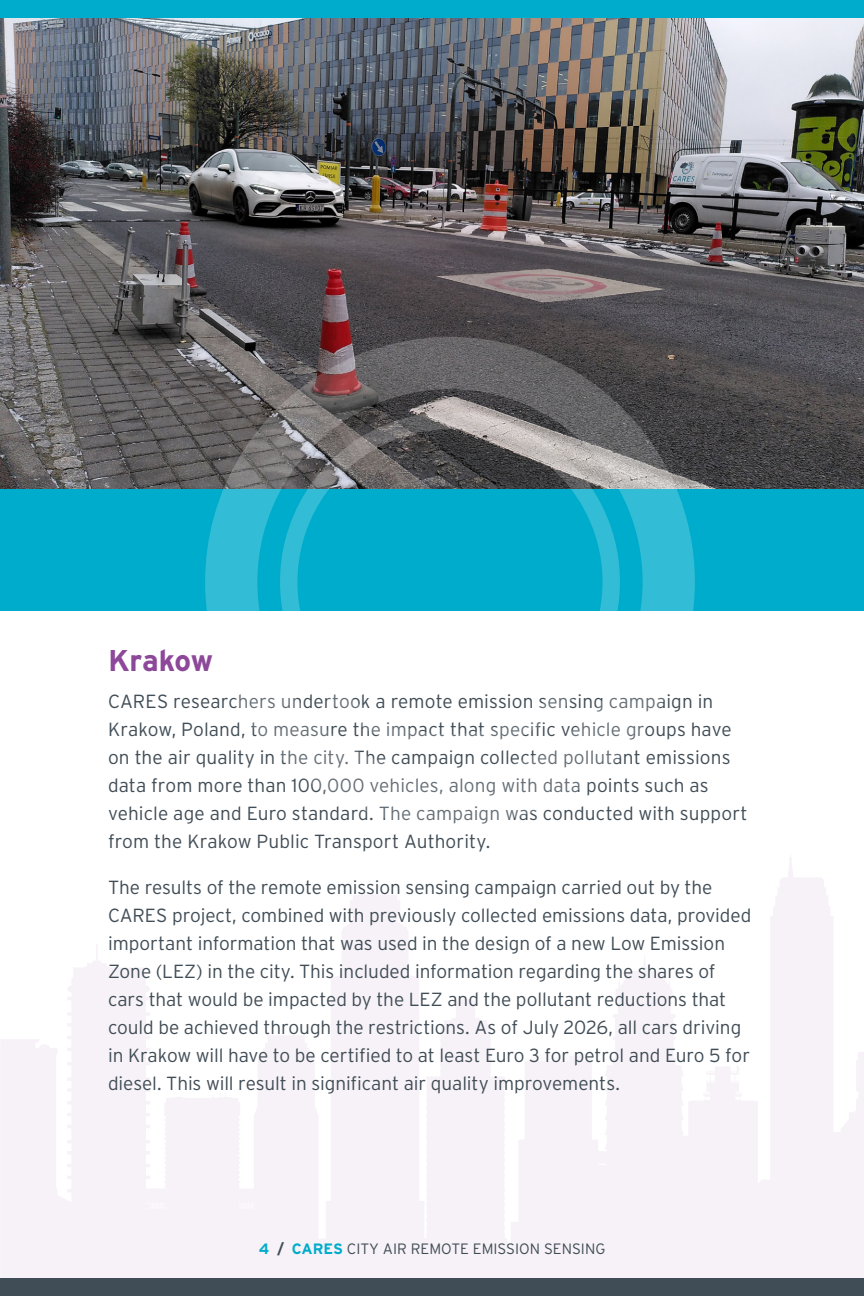
<style>
.page{position:relative;width:864px;height:1296px;background:#fff}
.page>*{position:absolute;margin:0;border:0;box-sizing:border-box;transform-origin:0 0}
.t1{font:700 30px "Interstate";letter-spacing:-.015em;color:#8d489a}
.t2{font:300 19px/28px "Interstate";color:#414d56}
.t3{font:300 15px "Interstate";color:#414d56}
.s1{font-weight:700;color:#00accb}
.s2{font-weight:700}
</style>
<div class="page">
<img style="left:0;top:18px;width:864px;height:472px">
<svg style="left:319px;top:894px;width:99px;height:384px;fill:#f7f2f8"></svg>
<svg style="left:1px;top:944px;width:318px;height:334px"></svg>
<svg style="left:418px;top:855px;width:446px;height:423px"></svg>
<div style="left:0;top:0;width:864px;height:18px;background:#00accb"></div>
<div style="left:0;top:1278px;width:864px;height:18px;background:#414d56"></div>
<div style="left:0;top:490px;width:864px;height:121px;background:#00accb"></div>
<svg style="left:205px;top:337px;width:490px;height:274px;background:#51767e"></svg>
<svg style="left:280px;top:412px;width:340px;height:199px"></svg>
<h1 class="t1" style="left:108px;top:644px;width:106px">Krakow</h1>
<p class="t2" style="left:108px;top:687px;width:641px">CARES researchers undertook a remote emission sensing campaign in Krakow, Poland, to measure the impact that specific vehicle groups have on the air quality in the city. The campaign collected pollutant emissions data from more than 100,000 vehicles, along with data points such as vehicle age and Euro standard. The campaign was conducted with support from the Krakow Public Transport Authority.</p>
<p class="t2" style="left:108px;top:873px;width:645px">The results of the remote emission sensing campaign carried out by the CARES project, combined with previously collected emissions data, provided important information that was used in the design of a new Low Emission Zone (LEZ) in the city. This included information regarding the shares of cars that would be impacted by the LEZ and the pollutant reductions that could be achieved through the restrictions. As of July 2026, all cars driving in Krakow will have to be certified to at least Euro 3 for petrol and Euro 5 for diesel. This will result in significant air quality improvements.</p>
<p class="t3" style="left:259px;top:1240px;width:348px"><span class="s1">4</span> <span class="s2">/</span> <span class="s1">CARES</span> CITY AIR REMOTE EMISSION SENSING</p>
</div>
